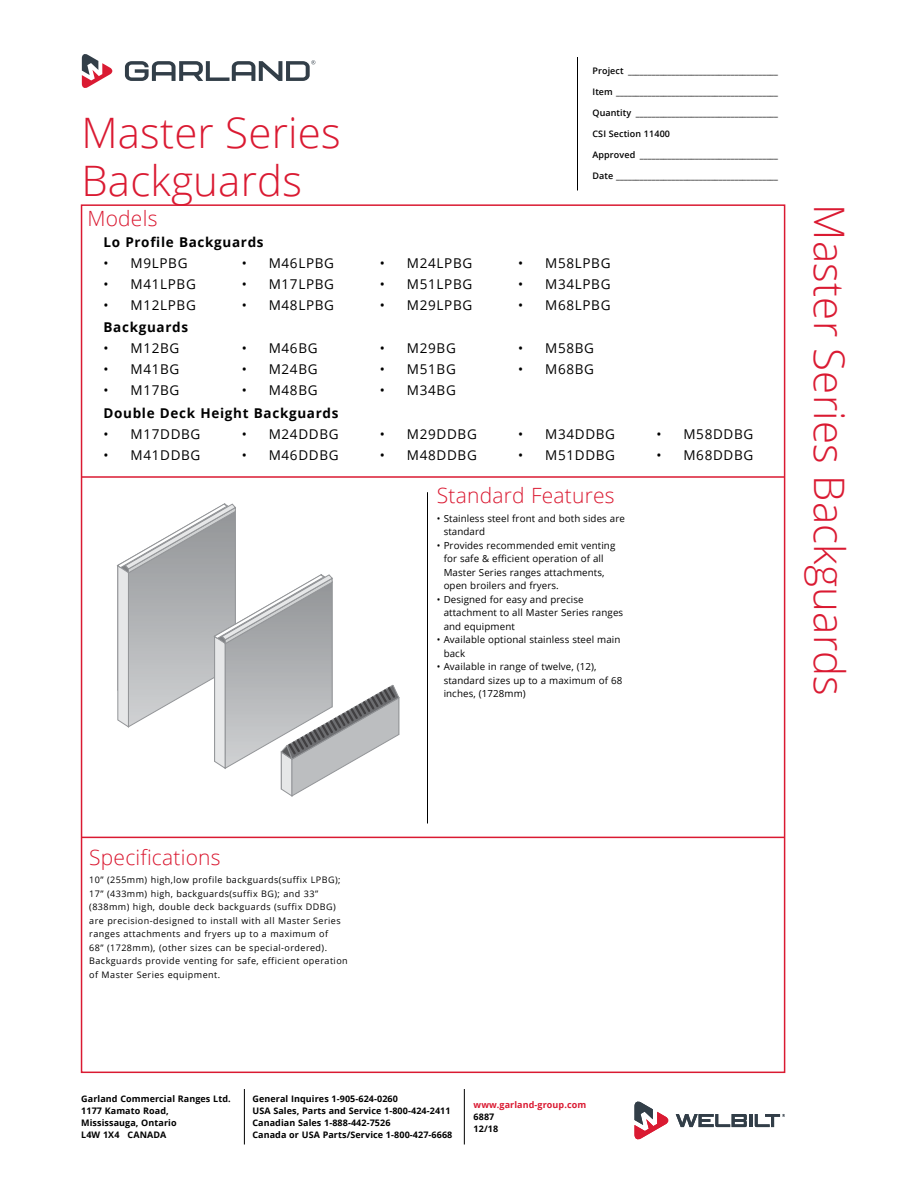
<style>
.page{position:relative;width:918px;height:1188px;background:#fff}
.page>*{position:absolute;margin:0;border:0;box-sizing:border-box;transform-origin:0 0}
.Side_Headers{font:300 42px "Open Sans";letter-spacing:.005em;color:#da1a32}
.Header_-_Main{font:300 42px/48px "Open Sans";letter-spacing:.005em;color:#da1a32}
.Header_-_Specs{font:300 21px "Open Sans";letter-spacing:.01em;color:#da1a32}
.t1{font:13.5px "Open Sans";letter-spacing:.05em;color:#000}
.Models{font:700 13.5px "Open Sans";letter-spacing:.05em;color:#000}
.t2{font:9.75px/13.5px "Open Sans";letter-spacing:.01em;color:#000}
.Specifications{font:9px/13.5px "Open Sans";letter-spacing:.05em;color:#000}
.t3{font:600 9px "Open Sans";letter-spacing:.01em;color:#000}
.Bottom_Signoff{font:700 9px/12px "Open Sans";letter-spacing:.01em;color:#000}
.Bottom_Signoff-2{font:700 9px "Open Sans";letter-spacing:.01em;color:#da1a32}
</style>
<div class="page">
<hr style="left:577px;top:57px;width:1px;height:133px;background:#000">
<svg style="left:82px;top:54px;width:31px;height:34px"></svg>
<svg style="left:125px;top:60px;width:190px;height:21px"></svg>
<hr style="left:464px;top:1089px;width:1px;height:55px;background:#000">
<hr style="left:244px;top:1089px;width:1px;height:55px;background:#000">
<svg style="left:676px;top:1114px;width:109px;height:13px"></svg>
<svg style="left:634px;top:1102px;width:35px;height:37px"></svg>
<hr style="left:427px;top:492px;width:1px;height:331px;background:#000">
<hr style="left:81px;top:476px;width:703px;height:2px;background:#da1a32">
<hr style="left:82px;top:837px;width:702px;height:1px;background:#da1a32">
<svg style="left:117px;top:503px;width:283px;height:294px"></svg>
<p class="Header_-_Main" style="left:81px;top:107px;width:261px">Master Series<br>Backguards</p>
<p class="Models" style="left:104px;top:233px;width:162px">Lo Profile Backguards</p>
<p class="t1" style="left:104px;top:254px;width:85px">• M9LPBG</p>
<p class="t1" style="left:104px;top:275px;width:94px">• M41LPBG</p>
<p class="t1" style="left:104px;top:296px;width:94px">• M12LPBG</p>
<p class="Header_-_Specs" style="left:87px;top:204px;width:72px">Models</p>
<p class="t1" style="left:242px;top:254px;width:94px">• M46LPBG</p>
<p class="t1" style="left:242px;top:275px;width:94px">• M17LPBG</p>
<p class="t1" style="left:242px;top:296px;width:94px">• M48LPBG</p>
<p class="Models" style="left:104px;top:318px;width:86px">Backguards</p>
<p class="t1" style="left:104px;top:339px;width:77px">• M12BG</p>
<p class="t1" style="left:104px;top:360px;width:77px">• M41BG</p>
<p class="t1" style="left:104px;top:381px;width:77px">• M17BG</p>
<p class="t1" style="left:242px;top:339px;width:77px">• M46BG</p>
<p class="t1" style="left:242px;top:360px;width:77px">• M24BG</p>
<p class="t1" style="left:242px;top:381px;width:77px">• M48BG</p>
<p class="Models" style="left:104px;top:404px;width:236px">Double Deck Height Backguards</p>
<p class="t1" style="left:104px;top:425px;width:98px">• M17DDBG</p>
<p class="t1" style="left:104px;top:446px;width:98px">• M41DDBG</p>
<p class="t1" style="left:242px;top:425px;width:98px">• M24DDBG</p>
<p class="t1" style="left:242px;top:446px;width:98px">• M46DDBG</p>
<p class="t1" style="left:380px;top:254px;width:94px">• M24LPBG</p>
<p class="t1" style="left:380px;top:275px;width:94px">• M51LPBG</p>
<p class="t1" style="left:380px;top:296px;width:94px">• M29LPBG</p>
<p class="t1" style="left:380px;top:339px;width:77px">• M29BG</p>
<p class="t1" style="left:380px;top:360px;width:77px">• M51BG</p>
<p class="t1" style="left:380px;top:381px;width:77px">• M34BG</p>
<p class="t1" style="left:380px;top:425px;width:98px">• M29DDBG</p>
<p class="t1" style="left:380px;top:446px;width:98px">• M48DDBG</p>
<p class="t3" style="left:592px;top:64px;width:187px">Project ______________________________________</p>
<p class="t3" style="left:592px;top:85px;width:187px">Item _________________________________________</p>
<p class="t3" style="left:592px;top:106px;width:187px">Quantity ____________________________________</p>
<p class="t3" style="left:592px;top:127px;width:79px">CSI Section 11400</p>
<p class="t3" style="left:592px;top:148px;width:187px">Approved ___________________________________</p>
<p class="t3" style="left:592px;top:169px;width:187px">Date _________________________________________</p>
<p class="t1" style="left:518px;top:254px;width:94px">• M58LPBG</p>
<p class="t1" style="left:518px;top:275px;width:94px">• M34LPBG</p>
<p class="t1" style="left:518px;top:296px;width:94px">• M68LPBG</p>
<p class="t1" style="left:518px;top:339px;width:77px">• M58BG</p>
<p class="t1" style="left:518px;top:360px;width:77px">• M68BG</p>
<p class="t1" style="left:518px;top:425px;width:98px">• M34DDBG</p>
<p class="t1" style="left:518px;top:446px;width:98px">• M51DDBG</p>
<p class="t1" style="left:656px;top:425px;width:98px">• M58DDBG</p>
<p class="t1" style="left:656px;top:446px;width:98px">• M68DDBG</p>
<p class="Header_-_Specs" style="left:437px;top:481px;width:179px">Standard Features</p>
<p class="t2" style="left:444px;top:511px;width:183px;text-indent:-7px">• Stainless steel front and both sides are standard</p>
<p class="t2" style="left:444px;top:538px;width:173px;text-indent:-7px">• Provides recommended emit venting for safe &amp; efficient operation of all Master Series ranges attachments, open broilers and fryers.</p>
<p class="t2" style="left:444px;top:592px;width:181px;text-indent:-7px">• Designed for easy and precise attachment to all Master Series ranges and equipment</p>
<p class="t2" style="left:444px;top:633px;width:178px;text-indent:-7px">• Available optional stainless steel main back</p>
<p class="t2" style="left:444px;top:660px;width:180px;text-indent:-7px">• Available in range of twelve, (12), standard sizes up to a maximum of 68 inches, (1728mm)</p>
<p class="Side_Headers" style="left:858px;top:204px;width:493px;rotate:90deg">Master Series Backguards</p>
<p class="Header_-_Specs" style="left:89px;top:843px;width:133px">Specifications</p>
<p class="Specifications" style="left:89px;top:873px;width:260px">10” (255mm) high,low profile backguards(suffix LPBG); 17” (433mm) high, backguards(suffix BG); and 33” (838mm) high, double deck backguards (suffix DDBG) are precision‑designed to install with all Master Series ranges attachments and fryers up to a maximum of<br>68” (1728mm), (other sizes can be special-ordered).<br>Backguards provide venting for safe, efficient operation of Master Series equipment.</p>
<p class="Bottom_Signoff" style="left:81px;top:1092px;width:151px">Garland Commercial Ranges Ltd.</p>
<p class="Bottom_Signoff" style="left:81px;top:1104px;width:97px">1177 Kamato Road,<br>Mississauga, Ontario<br>L4W 1X4 CANADA</p>
<p class="Bottom_Signoff" style="left:252px;top:1092px;width:147px">General Inquires 1-905-624-0260</p>
<p class="Bottom_Signoff" style="left:252px;top:1104px;width:201px">USA Sales, Parts and Service 1-800-424-2411<br>Canadian Sales 1-888-442-7526<br>Canada or USA Parts/Service 1-800-427-6668</p>
<p class="Bottom_Signoff-2" style="left:474px;top:1099px;width:114px">www.garland-group.com</p>
<p class="Bottom_Signoff" style="left:474px;top:1111px;width:22px">6887</p>
<p class="Bottom_Signoff" style="left:474px;top:1123px;width:26px">12/18</p>
</div>
